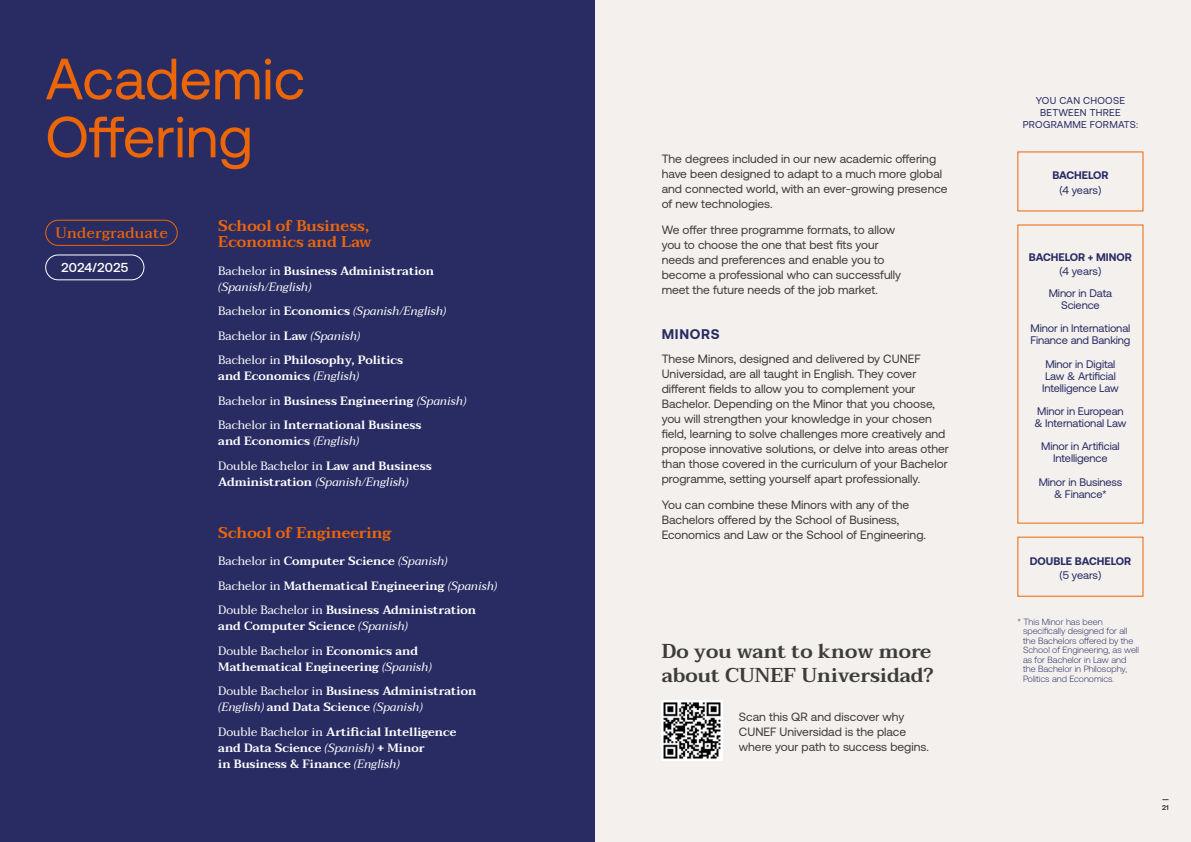
<style>
.page{position:relative;width:1191px;height:842px;background:#fff}
.page>*{position:absolute;margin:0;border:0;box-sizing:border-box;transform-origin:0 0}
.t1{font:58px/58px "Aeonik";color:#ec6608}
.t2{font:600 20px/24px "Taviraj";color:#3c3c3b}
.t3{font:600 15.5px/16px "Taviraj";color:#ec6608}
.t4{font:500 15px "Taviraj";letter-spacing:.025em;color:#ec6608}
.t5{font:700 14px "Aeonik";letter-spacing:.05em;color:#292c63}
.t6{font:500 13px "Aeonik";letter-spacing:.025em;color:#fff}
.t7{font:12px/15px "Aeonik";color:#3c3c3b}
.t8{font:600 12px/24.5px "Taviraj";color:#fff}
.t9{font:italic 12px "Taviraj";color:#fff}
.t10{font:11px/12px "Aeonik";letter-spacing:-.01em;color:#292c63;text-align:center}
.t11{font:700 11px "Aeonik";color:#292c63}
.t12{font:10px/12px "Aeonik";letter-spacing:.025em;color:#292c63;text-align:center}
.t13{font:300 9px/9.5px "Aeonik";color:#292c63}
.t14{font:700 7px "Aeonik";color:#3c3c3b}
.s1{font-weight:400}
.s2{font-weight:400;font-style:italic}
.s3{font-weight:600;font-style:normal}
</style>
<div class="page">
<div style="left:0;top:0;width:595px;height:842px;background:#292c63"></div>
<div style="left:595px;top:0;width:596px;height:842px;background:#f3f0ee"></div>
<img style="left:661px;top:701px;width:61px;height:60px">
<div style="left:45px;top:220px;width:132px;height:26px;border:1px solid #ec6608;border-radius:13px"></div>
<div style="left:45px;top:255px;width:99px;height:25px;border:1px solid #fff;border-radius:12px"></div>
<h1 class="t1" style="left:45px;top:50px;width:261px">Academic<br>Offering</h1>
<p class="t4" style="left:55px;top:221px;width:114px">Undergraduate</p>
<p class="t6" style="left:61px;top:260px;width:68px">2024/2025</p>
<p class="t3" style="left:218px;top:218px;width:155px">School of Business,<br>Economics and Law</p>
<p class="t8" style="left:218px;top:262px;width:217px;line-height:16px"><span class="s1">Bachelor in</span> Business Administration <span class="s2">(Spanish/English)</span></p>
<p class="t8" style="left:218px;top:299px;width:229px"><span class="s1">Bachelor in</span> Economics <span class="s2">(Spanish/English)<br></span><span class="s1">Bachelor in</span> Law <span class="s2">(Spanish)<br></span><span class="s1">Bachelor in</span> Philosophy, Politics</p>
<p class="t8" style="left:218px;top:364px;width:249px">and Economics <span class="s2">(English)<br></span><span class="s1">Bachelor in</span> Business Engineering <span class="s2">(Spanish)<br></span><span class="s1">Bachelor in</span> International Business</p>
<p class="t8" style="left:218px;top:429px;width:215px">and Economics <span class="s2">(English)<br></span><span class="s1">Double Bachelor in</span> Law and Business</p>
<p class="t9" style="left:218px;top:472px;width:191px"><span class="s3">Administration</span> (Spanish/English)</p>
<p class="t3" style="left:218px;top:524px;width:174px">School of Engineering</p>
<p class="t8" style="left:218px;top:549px;width:280px"><span class="s1">Bachelor in</span> Computer Science <span class="s2">(Spanish)<br></span><span class="s1">Bachelor in</span> Mathematical Engineering <span class="s2">(Spanish)<br></span><span class="s1">Double Bachelor in</span> Business Administration</p>
<p class="t8" style="left:218px;top:614px;width:201px">and Computer Science <span class="s2">(Spanish)<br></span><span class="s1">Double Bachelor in</span> Economics and</p>
<p class="t8" style="left:218px;top:654px;width:259px">Mathematical Engineering <span class="s2">(Spanish)<br></span><span class="s1">Double Bachelor in</span> Business Administration</p>
<p class="t8" style="left:218px;top:695px;width:240px"><span class="s2">(English)</span> and Data Science <span class="s2">(Spanish)<br></span><span class="s1">Double Bachelor in</span> Artificial Intelligence</p>
<p class="t8" style="left:218px;top:739px;width:208px;line-height:16px">and Data Science <span class="s2">(Spanish)</span> + Minor in Business &amp; Finance <span class="s2">(English)</span></p>
<p class="t7" style="left:661px;top:151px;width:287px">The degrees included in our new academic offering have been designed to adapt to a much more global and connected world, with an ever-growing presence of new technologies.</p>
<p class="t7" style="left:661px;top:222px;width:241px">We offer three programme formats, to allow you to choose the one that best fits your needs and preferences and enable you to become a professional who can successfully meet the future needs of the job market.</p>
<p class="t5" style="left:661px;top:326px;width:59px">MINORS</p>
<p class="t7" style="left:661px;top:351px;width:288px">These Minors, designed and delivered by CUNEF Universidad, are all taught in English. They cover different fields to allow you to complement your Bachelor. Depending on the Minor that you choose, you will strengthen your knowledge in your chosen field, learning to solve challenges more creatively and propose innovative solutions, or delve into areas other than those covered in the curriculum of your Bachelor programme, setting yourself apart professionally.</p>
<p class="t7" style="left:661px;top:497px;width:266px">You can combine these Minors with any of the<br>Bachelors offered by the School of Business,<br>Economics and Law or the School of Engineering.</p>
<h2 class="t2" style="left:661px;top:639px;width:273px">Do you want to know more about CUNEF Universidad?</h2>
<p class="t7" style="left:739px;top:710px;width:191px">Scan this QR and discover why<br>CUNEF Universidad is the place where your path to success begins.</p>
<p class="t12" style="left:1022px;top:95px;width:117px">YOU CAN CHOOSE<br>BETWEEN THREE<br>PROGRAMME FORMATS:</p>
<p class="t11" style="left:1052px;top:169px;width:58px">BACHELOR</p>
<p class="t10" style="left:1059px;top:184px;width:43px">(4 years)</p>
<p class="t11" style="left:1029px;top:251px;width:104px">BACHELOR + MINOR</p>
<p class="t10" style="left:1048px;top:261px;width:65px;line-height:21.7px">(4 years)<br>Minor in Data</p>
<p class="t10" style="left:1030px;top:294px;width:101px;line-height:23.3px">Science<br>Minor in International</p>
<p class="t10" style="left:1030px;top:329px;width:102px;line-height:23.3px">Finance and Banking<br>Minor in Digital</p>
<p class="t10" style="left:1042px;top:370px;width:78px;text-align:left">Law &amp; Artificial<br>Intelligence Law</p>
<p class="t10" style="left:1034px;top:405px;width:94px;text-align:left">Minor in European &amp; International Law</p>
<p class="t10" style="left:1041px;top:441px;width:80px">Minor in Artificial<br>Intelligence</p>
<p class="t10" style="left:1038px;top:476px;width:85px">Minor in Business &amp; Finance*</p>
<p class="t11" style="left:1029px;top:554px;width:103px">DOUBLE BACHELOR</p>
<p class="t10" style="left:1059px;top:569px;width:44px">(5 years)</p>
<p class="t13" style="left:1023px;top:617px;width:117px;text-indent:-6px">* This Minor has been specifically designed for all the Bachelors offered by the<br>School of Engineering, as well as for Bachelor in Law and the Bachelor in Philosophy,<br>Politics and Economics.</p>
<p class="t14" style="left:1162px;top:804px;width:8px">21</p>
</div>
